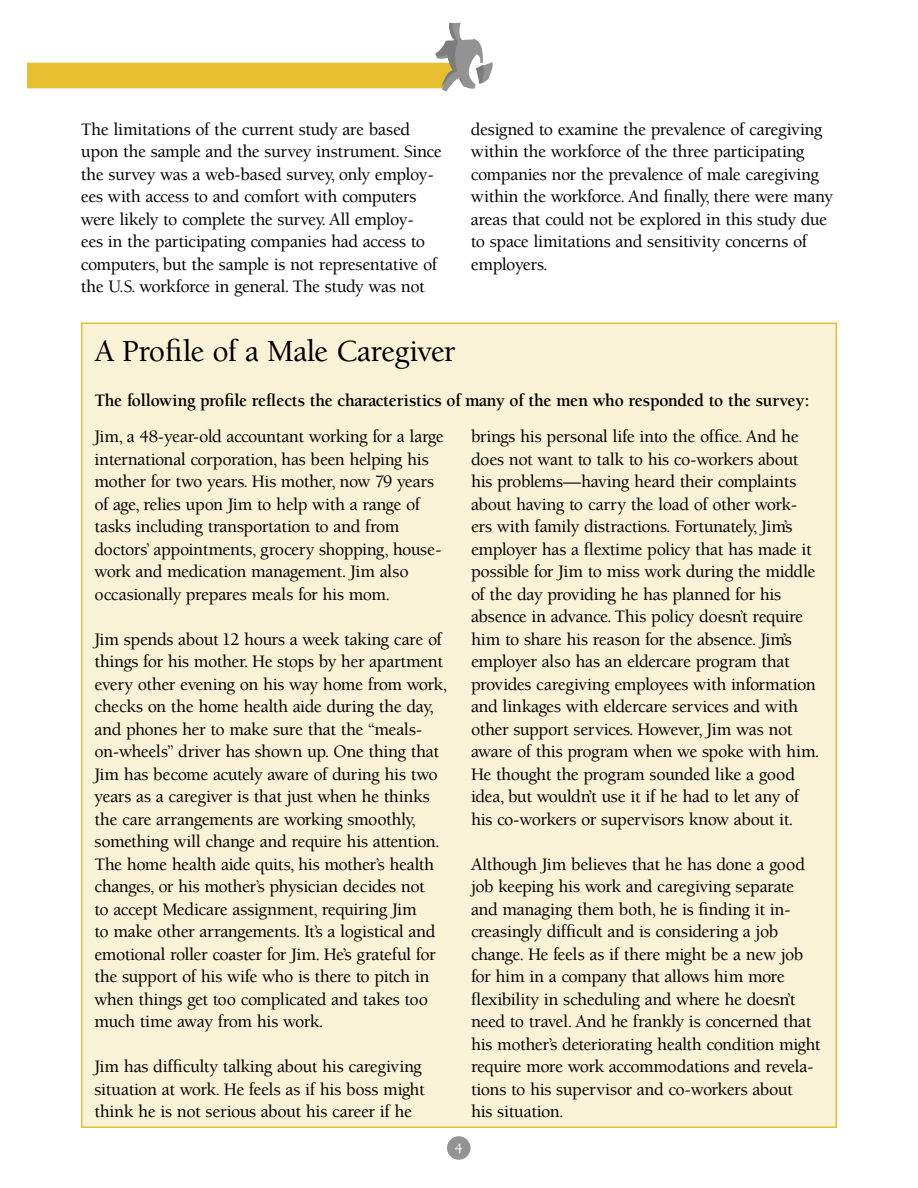
<style>
.page{position:relative;width:918px;height:1188px;background:#fff}
.page>*{position:absolute;margin:0;border:0;box-sizing:border-box;transform-origin:0 0}
.t1{font:500 31.5px "Berkeley";letter-spacing:-.03em;color:#000}
.t2{font:500 18px/22.5px "Berkeley";letter-spacing:-.025em;color:#000}
.t3{font:700 18px "Berkeley";letter-spacing:-.02em;color:#000}
.t4{font:500 15px "Berkeley";color:#fff}
</style>
<div class="page">
<div style="left:447px;top:1136px;width:24px;height:24px;background:#939393;border-radius:50%"></div>
<svg style="left:27px;top:23px;width:466px;height:69px"></svg>
<div style="left:82px;top:323px;width:754px;height:804px;background:#faf2d6"></div>
<p class="t2" style="left:81px;top:118px;width:362px">The limitations of the current study are based upon the sample and the survey instrument. Since the survey was a web-based survey, only employ&shy;ees with access to and comfort with computers were likely to complete the survey. All employ-<br>ees in the participating companies had access to computers, but the sample is not representative of the U.S. workforce in general. The study was not</p>
<p class="t2" style="left:471px;top:118px;width:364px">designed to examine the prevalence of caregiving within the workforce of the three participating companies nor the prevalence of male caregiving within the workforce. And finally, there were many areas that could not be explored in this study due to space limitations and sensitivity concerns of employers.</p>
<h1 class="t1" style="left:94px;top:334px;width:362px">A Profile of a Male Caregiver</h1>
<p class="t3" style="left:94px;top:391px;width:716px">The following profile reflects the characteristics of many of the men who responded to the survey:</p>
<p class="t2" style="left:94px;top:426px;width:351px">Jim, a 48-year-old accountant working for a large international corporation, has been helping his mother for two years. His mother, now 79 years of age, relies upon Jim to help with a range of tasks including transportation to and from doctors’ appointments, grocery shopping, house&shy;work and medication management. Jim also occasionally prepares meals for his mom.</p>
<p class="t2" style="left:94px;top:628px;width:354px">Jim spends about 12 hours a week taking care of things for his mother. He stops by her apartment every other evening on his way home from work, checks on the home health aide during the day, and phones her to make sure that the “meals&shy;on-wheels” driver has shown up. One thing that Jim has become acutely aware of during his two years as a caregiver is that just when he thinks the care arrangements are working smoothly, something will change and require his attention.<br>The home health aide quits, his mother’s health changes, or his mother’s physician decides not<br>to accept Medicare assignment, requiring Jim<br>to make other arrangements. It’s a logistical and emotional roller coaster for Jim. He’s grateful for the support of his wife who is there to pitch in when things get too complicated and takes too much time away from his work.</p>
<p class="t2" style="left:94px;top:1056px;width:332px">Jim has difficulty talking about his caregiving situation at work. He feels as if his boss might think he is not serious about his career if he</p>
<p class="t2" style="left:471px;top:426px;width:350px">brings his personal life into the office. And he does not want to talk to his co-workers about his problems—having heard their complaints about having to carry the load of other work&shy;ers with family distractions. Fortunately, Jim’s employer has a flextime policy that has made it possible for Jim to miss work during the middle of the day providing he has planned for his absence in advance. This policy doesn’t require him to share his reason for the absence. Jim’s employer also has an eldercare program that provides caregiving employees with information and linkages with eldercare services and with other support services. However, Jim was not aware of this program when we spoke with him.<br>He thought the program sounded like a good idea, but wouldn’t use it if he had to let any of his co-workers or supervisors know about it.</p>
<p class="t2" style="left:471px;top:853px;width:351px">Although Jim believes that he has done a good job keeping his work and caregiving separate and managing them both, he is finding it in&shy;creasingly difficult and is considering a job change. He feels as if there might be a new job for him in a company that allows him more flexibility in scheduling and where he doesn’t need to travel. And he frankly is concerned that his mother’s deteriorating health condition might require more work accommodations and revela&shy;tions to his supervisor and co-workers about<br>his situation.</p>
<p class="t4" style="left:455px;top:1140px;width:9px">4</p>
</div>
